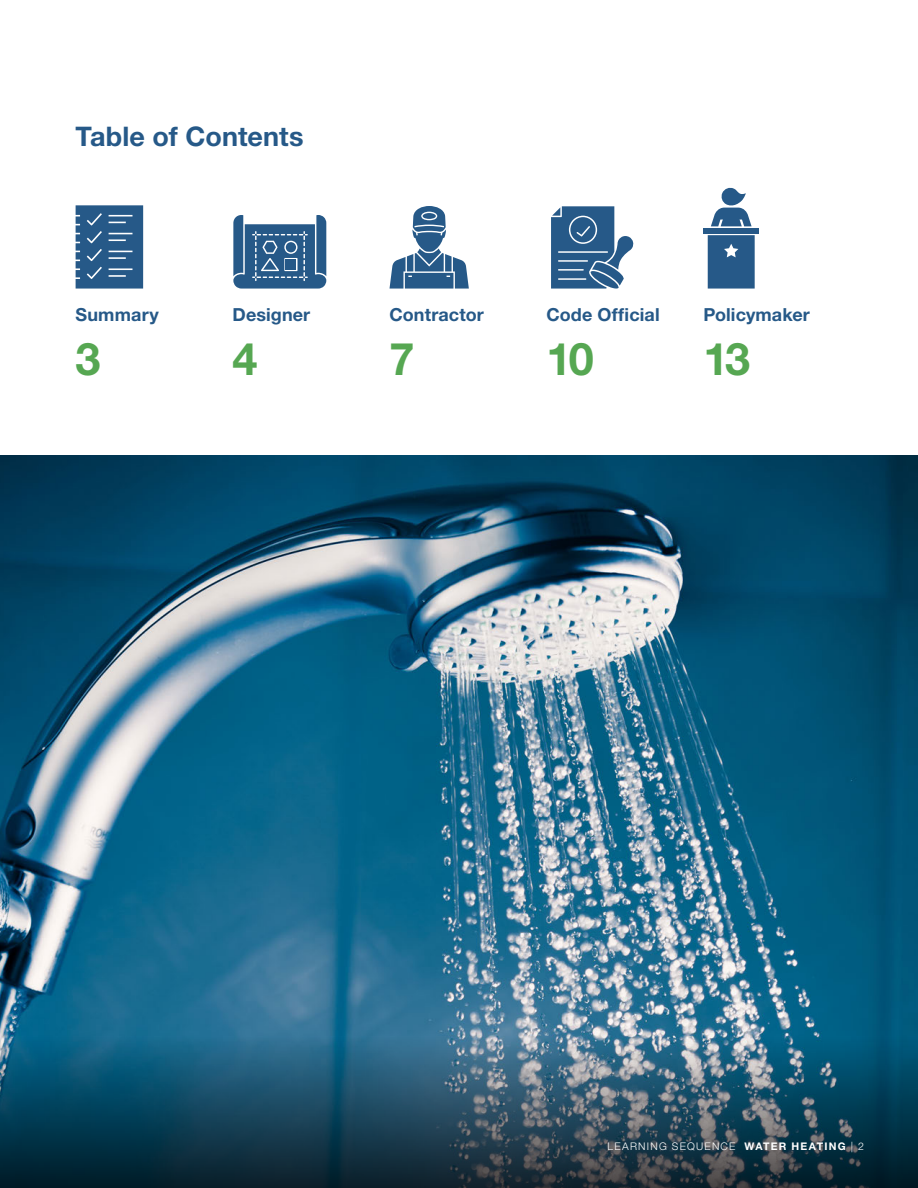
<style>
.page{position:relative;width:918px;height:1188px;background:#fff}
.page>*{position:absolute;margin:0;border:0;box-sizing:border-box;transform-origin:0 0}
.big_numbers{font:700 45px "Helvetica Neue LT";color:#56a752}
.head_1{font:700 27px "Helvetica Neue LT";letter-spacing:.005em;color:#265988}
.TOC_1{font:700 18px "Helvetica Neue LT";letter-spacing:.005em;color:#265988}
.t1{font:300 10.5px "Helvetica Neue LT";letter-spacing:.12em;color:#fff}
.s1{font-weight:700}
</style>
<div class="page">
<img style="left:0;top:456px;width:918px;height:581px">
<svg style="left:0;top:1037px;width:918px;height:151px;background:#234d62"></svg>
<svg style="left:233px;top:215px;width:93px;height:74px;background:#527ba0"></svg>
<div style="left:703px;top:228px;width:56px;height:6px;background:#265988"></div>
<svg style="left:711px;top:187px;width:41px;height:39px"></svg>
<svg style="left:708px;top:235px;width:47px;height:54px;background:#31618e"></svg>
<svg style="left:390px;top:206px;width:79px;height:83px"></svg>
<svg style="left:551px;top:206px;width:83px;height:83px"></svg>
<svg style="left:76px;top:205px;width:67px;height:84px;background:#396792"></svg>
<p class="head_1" style="left:76px;top:120px;width:230px">Table of Contents</p>
<p class="TOC_1" style="left:76px;top:303px;width:85px">Summary</p>
<p class="big_numbers" style="left:76px;top:331px;width:27px">3</p>
<p class="TOC_1" style="left:233px;top:303px;width:79px">Designer</p>
<p class="big_numbers" style="left:233px;top:331px;width:27px">4</p>
<p class="TOC_1" style="left:390px;top:303px;width:96px">Contractor</p>
<p class="big_numbers" style="left:390px;top:331px;width:27px">7</p>
<p class="TOC_1" style="left:546px;top:303px;width:115px">Code Official</p>
<p class="big_numbers" style="left:546px;top:331px;width:49px">10</p>
<p class="TOC_1" style="left:703px;top:303px;width:108px">Policymaker</p>
<p class="big_numbers" style="left:703px;top:331px;width:48px">13</p>
<p class="t1" style="left:608px;top:1140px;width:258px">LEARNING SEQUENCE <span class="s1">WATER HEATING</span> | 2</p>
</div>
